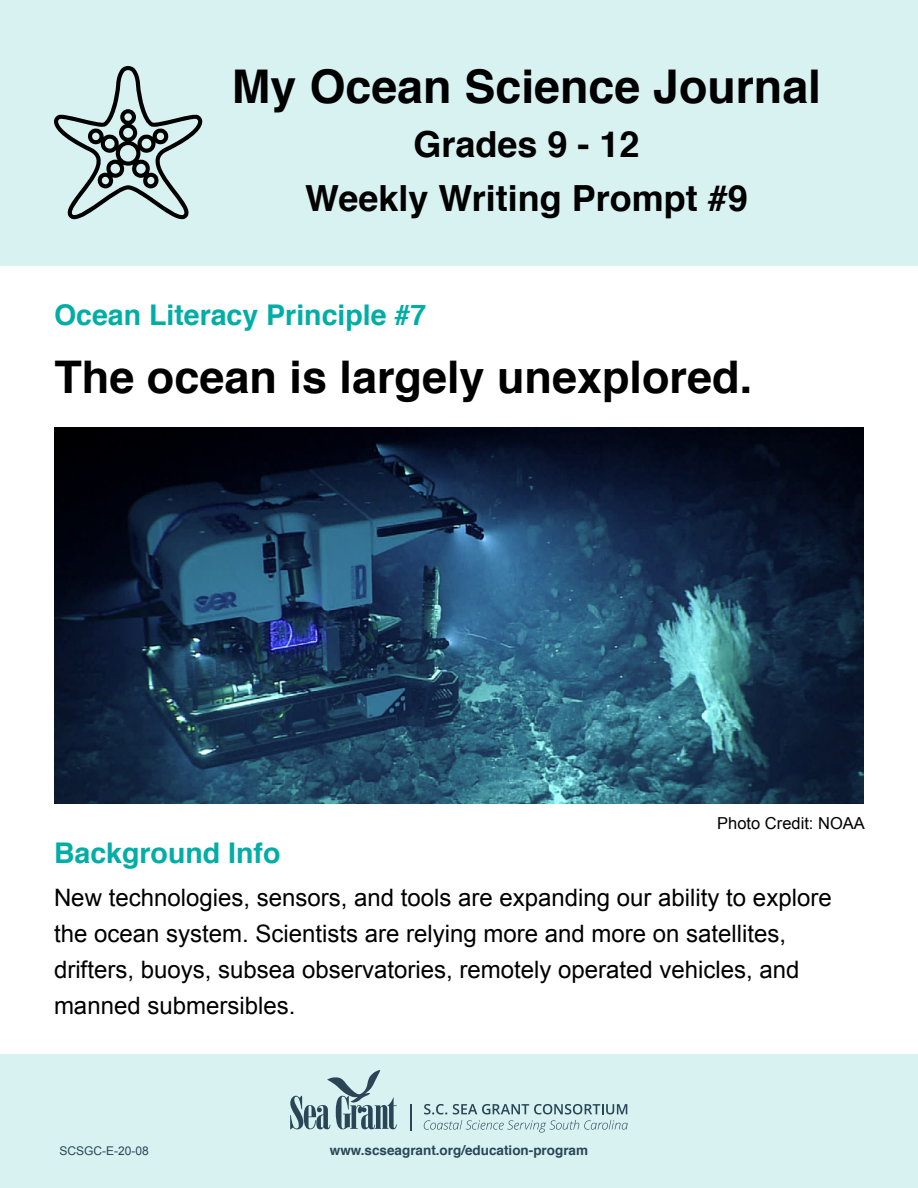
<style>
.page{position:relative;width:918px;height:1188px;background:#fff}
.page>*{position:absolute;margin:0;border:0;box-sizing:border-box;transform-origin:0 0}
.t1{font:700 46.5px "Helvetica";color:#000}
.t2{font:700 45px "Helvetica";color:#000}
.t3{font:700 36px/54px "Helvetica";color:#000;text-align:center}
.t4{font:700 28.5px "Helvetica";color:#00ada7}
.t5{font:24px/36px "Arial";color:#000}
.t6{font:16.5px "Arial";color:#000}
.t7{font:700 13.5px "Helvetica";color:#2b4557}
.t8{font:12px "Arial";color:#2b4557}
</style>
<div class="page">
<div style="left:0;top:0;width:918px;height:266px;background:#d7f2f1"></div>
<svg style="left:54px;top:66px;width:148px;height:154px"></svg>
<img style="left:54px;top:428px;width:809px;height:376px">
<div style="left:0;top:1054px;width:918px;height:134px;background:#d7f2f1"></div>
<svg style="left:424px;top:1104px;width:204px;height:28px"></svg>
<svg style="left:290px;top:1070px;width:107px;height:59px"></svg>
<hr style="left:410px;top:1104px;width:2px;height:26px;background:#2b4557">
<h1 class="t1" style="left:232px;top:49px;width:591px">My Ocean Science Journal</h1>
<h1 class="t3" style="left:305px;top:118px;width:444px">Grades 9 - 12<br>Weekly Writing Prompt #9</h1>
<h2 class="t4" style="left:54px;top:292px;width:374px">Ocean Literacy Principle #7</h2>
<p class="t2" style="left:54px;top:341px;width:699px">The ocean is largely unexplored.</p>
<p class="t6" style="left:717px;top:814px;width:149px">Photo Credit: NOAA</p>
<h2 class="t4" style="left:54px;top:830px;width:228px">Background Info</h2>
<p class="t5" style="left:54px;top:879px;width:779px">New technologies, sensors, and tools are expanding our ability to explore the ocean system. Scientists are relying more and more on satellites, drifters, buoys, subsea observatories, remotely operated vehicles, and manned submersibles.</p>
<p class="t8" style="left:60px;top:1144px;width:91px">SCSGC-E-20-08</p>
<p class="t7" style="left:330px;top:1139px;width:260px">www.scseagrant.org/education-program</p>
</div>
